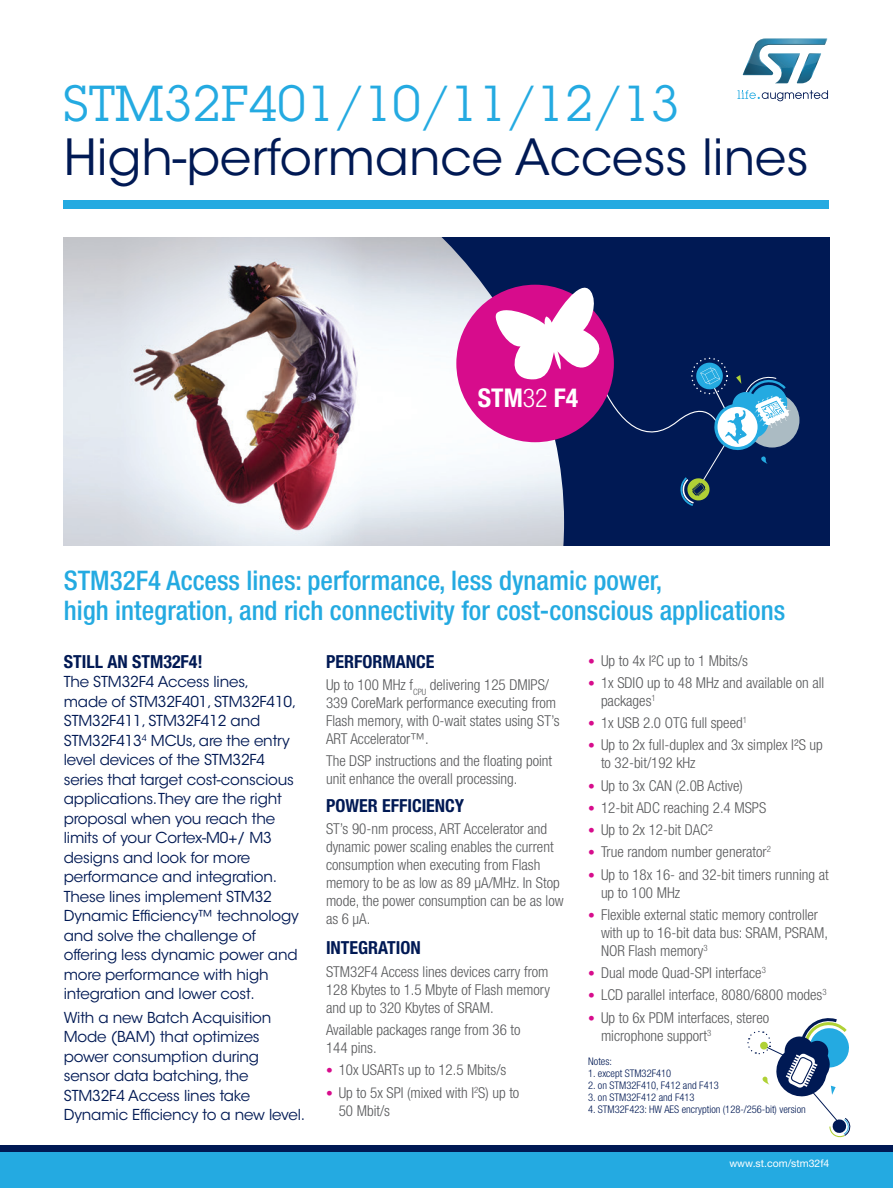
<style>
.page{position:relative;width:893px;height:1188px;background:#fff}
.page>*{position:absolute;margin:0;border:0;box-sizing:border-box;transform-origin:0 0}
.TITLE2{font:49.5px "ITC Avant Garde Std";color:#001954}
.TITLE1{font:49.5px "Lubalin Graph Std";color:#24aae1}
.SUBTITLE{font:500 condensed 27px/30px "Helvetica Neue LT Std";color:#24aae1}
.t1{font:700 condensed 25.95px "Helvetica Neue LT Std";color:#fff}
.CROSS_HEADING{font:700 condensed 18px "Helvetica Neue LT Std";color:#001954}
.t2{font:300 condensed 15px/18px "Helvetica Neue LT Std";color:#57585a}
.INTRODUCTION{font:15px/19.5px "ITC Avant Garde Std";letter-spacing:-.01em;color:#001954}
.FOOTNOTE{font:300 condensed 10.5px "Helvetica Neue LT Std";color:#001954}
.t3{font:10.5px "Helvetica Neue LT Std";color:#fff}
.s1{font-weight:300}
.s2{font-size:13.5px;color:#d70c8c}
</style>
<div class="page">
<img style="left:64px;top:237px;width:365px;height:308px">
<svg style="left:429px;top:237px;width:400px;height:308px;background:#4f6089"></svg>
<div style="left:745px;top:393px;width:54px;height:55px;background:#abbbc3;border-radius:50%"></div>
<div style="left:456px;top:285px;width:158px;height:157px;background:#d70c8c;border-radius:50%"></div>
<svg style="left:495px;top:276px;width:296px;height:230px"></svg>
<div style="left:0;top:1145px;width:893px;height:43px;background:#24aae1"></div>
<div style="left:0;top:1145px;width:893px;height:7px;background:#001954"></div>
<div style="left:64px;top:200px;width:765px;height:9px;background:#24aae1"></div>
<svg style="left:737px;top:90px;width:91px;height:11px"></svg>
<svg style="left:742px;top:38px;width:86px;height:46px"></svg>
<svg style="left:747px;top:1018px;width:104px;height:120px"></svg>
<p class="TITLE1" style="left:64px;top:72px;width:617px">STM32F401/10/11/12/13</p>
<p class="TITLE2" style="left:64px;top:127px;width:746px">High-performance Access lines</p>
<p class="t1" style="left:478px;top:382px;width:102px">STM<span class="s1">32</span> F4</p>
<p class="SUBTITLE" style="left:64px;top:565px;width:723px">STM32F4 Access lines: performance, less dynamic power,<br>high integration, and rich connectivity for cost-conscious applications</p>
<p class="CROSS_HEADING" style="left:64px;top:650px;width:141px">STILL AN STM32F4!</p>
<p class="INTRODUCTION" style="left:64px;top:672px;width:236px">The STM32F4 Access lines,<br>made of STM32F401, STM32F410,<br>STM32F411, STM32F412 and<br>STM32F413<sup>4</sup> MCUs, are the entry level devices of the STM32F4 series that target cost-conscious applications.They are the right proposal when you reach the limits of your Cortex-M0+/ M3 designs and look for more performance and integration.<br>These lines implement STM32<br>Dynamic Efficiency™ technology and solve the challenge of offering less dynamic power and more performance with high integration and lower cost.</p>
<p class="INTRODUCTION" style="left:64px;top:1008px;width:243px">With a new Batch Acquisition<br>Mode (BAM) that optimizes power consumption during sensor data batching, the<br>STM32F4 Access lines take<br>Dynamic Efficiency to a new level.</p>
<p class="CROSS_HEADING" style="left:326px;top:650px;width:110px">PERFORMANCE</p>
<p class="t2" style="left:326px;top:675px;width:235px">Up to 100 MHz f<sub>CPU</sub> delivering 125 DMIPS/ 339 CoreMark performance executing from Flash memory, with 0-wait states using ST’s ART Accelerator™.</p>
<p class="t2" style="left:326px;top:752px;width:228px">The DSP instructions and the floating point unit enhance the overall processing.</p>
<p class="CROSS_HEADING" style="left:326px;top:795px;width:140px">POWER EFFICIENCY</p>
<p class="t2" style="left:326px;top:820px;width:239px">ST’s 90-nm process, ART Accelerator and dynamic power scaling enables the current consumption when executing from Flash memory to be as low as 89 µA/MHz. In Stop mode, the power consumption can be as low as 6 µA.</p>
<p class="CROSS_HEADING" style="left:326px;top:937px;width:96px">INTEGRATION</p>
<p class="t2" style="left:326px;top:962px;width:225px;text-align:justify">STM32F4 Access lines devices carry from 128 Kbytes to 1.5 Mbyte of Flash memory and up to 320 Kbytes of SRAM.</p>
<p class="t2" style="left:326px;top:1021px;width:196px">Available packages range from 36 to<br>144 pins.</p>
<p class="t2" style="left:326px;top:1061px;width:182px"><span class="s2">•</span> 10x USARTs up to 12.5 Mbits/s</p>
<p class="t2" style="left:339px;top:1083px;width:182px;text-indent:-13px"><span class="s2">•</span> Up to 5x SPI (mixed with I<sup>2</sup>S) up to<br>50 Mbit/s</p>
<p class="t2" style="left:588px;top:651px;width:161px"><span class="s2">•</span> Up to 4x I²C up to 1 Mbits/s</p>
<p class="t2" style="left:601px;top:673px;width:225px;text-indent:-13px"><span class="s2">•</span> 1x SDIO up to 48 MHz and available on all packages<sup>1</sup></p>
<p class="t2" style="left:588px;top:714px;width:160px"><span class="s2">•</span> 1x USB 2.0 OTG full speed<sup>1</sup></p>
<p class="t2" style="left:601px;top:736px;width:223px;text-indent:-13px"><span class="s2">•</span> Up to 2x full-duplex and 3x simplex I²S up to 32-bit/192 kHz</p>
<p class="t2" style="left:588px;top:776px;width:156px"><span class="s2">•</span> Up to 3x CAN (2.0B Active)</p>
<p class="t2" style="left:588px;top:798px;width:180px"><span class="s2">•</span> 12-bit ADC reaching 2.4 MSPS</p>
<p class="t2" style="left:588px;top:821px;width:126px"><span class="s2">•</span> Up to 2x 12-bit DAC²</p>
<p class="t2" style="left:588px;top:843px;width:184px"><span class="s2">•</span> True random number generator<sup>2</sup></p>
<p class="t2" style="left:601px;top:865px;width:229px;text-indent:-13px"><span class="s2">•</span> Up to 18x 16- and 32-bit timers running at up to 100 MHz</p>
<p class="t2" style="left:601px;top:905px;width:228px;text-indent:-13px"><span class="s2">•</span> Flexible external static memory controller with up to 16-bit data bus: SRAM, PSRAM,<br>NOR Flash memory<sup>3</sup></p>
<p class="t2" style="left:588px;top:964px;width:179px"><span class="s2">•</span> Dual mode Quad-SPI interface<sup>3</sup></p>
<p class="t2" style="left:588px;top:986px;width:240px"><span class="s2">•</span> LCD parallel interface, 8080/6800 modes<sup>3</sup></p>
<p class="t2" style="left:601px;top:1008px;width:170px;text-indent:-13px"><span class="s2">•</span> Up to 6x PDM interfaces, stereo microphone support<sup>3</sup></p>
<p class="FOOTNOTE" style="left:588px;top:1055px;width:25px">Notes:</p>
<p class="FOOTNOTE" style="left:588px;top:1067px;width:85px">1. except STM32F410</p>
<p class="FOOTNOTE" style="left:588px;top:1079px;width:132px">2. on STM32F410, F412 and F413</p>
<p class="FOOTNOTE" style="left:588px;top:1091px;width:108px">3. on STM32F412 and F413</p>
<p class="FOOTNOTE" style="left:588px;top:1103px;width:219px">4. STM32F423: HW AES encryption (128-/256-bit) version</p>
<p class="t3" style="left:729px;top:1157px;width:101px">www.st.com/stm32f4</p>
</div>
